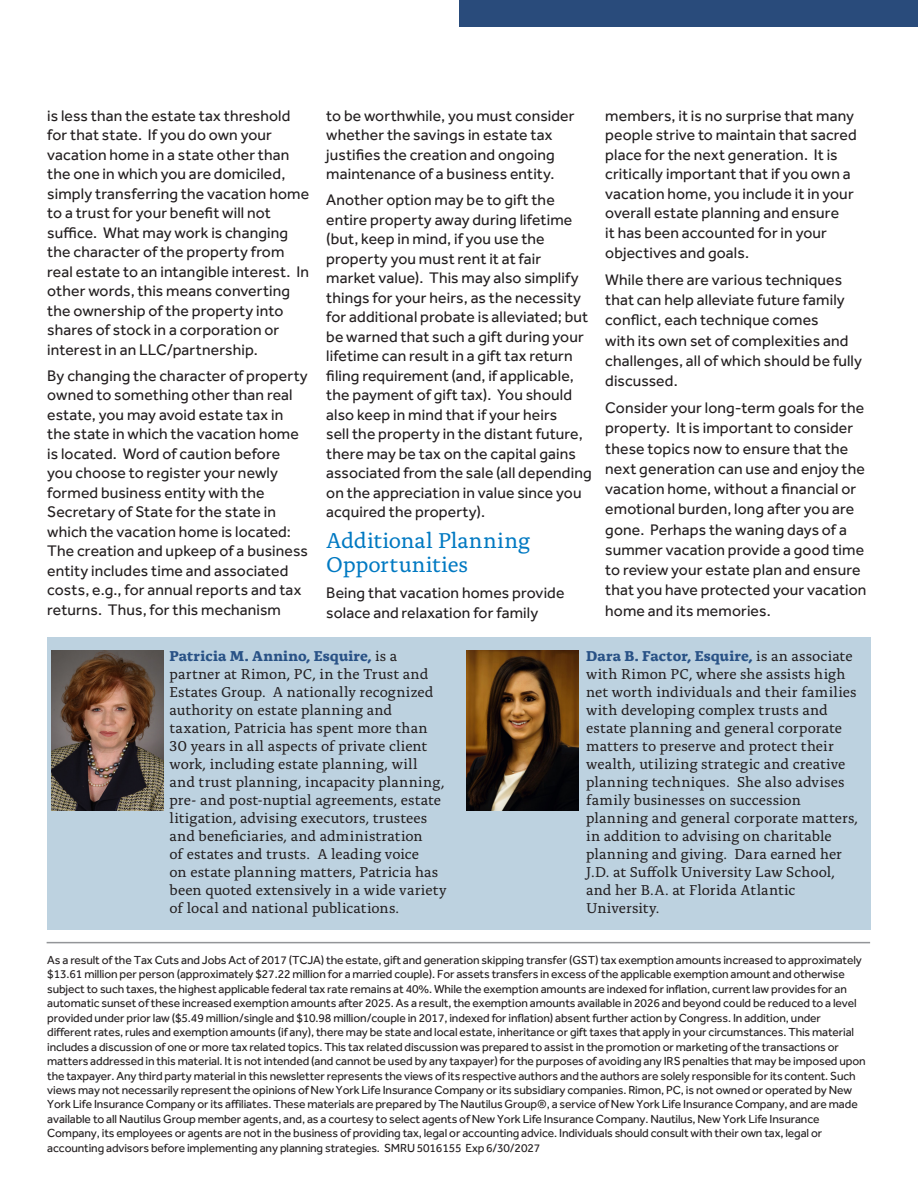
<style>
.page{position:relative;width:918px;height:1188px;background:#fff}
.page>*{position:absolute;margin:0;border:0;box-sizing:border-box;transform-origin:0 0}
.body_effra_10_12{font:22.5px/24px "Alda Pro";color:#0079c2}
.body_effra_10_12-2{font:15.75px/19.5px "Effra Pro";letter-spacing:.01em;color:#231f20}
.t1{font:15px/18px "Alda Pro";letter-spacing:.005em;color:#231f20}
.Fine_Print{font:12px/14.4px "Effra Pro";letter-spacing:-.01em;color:#231f20}
.s1{font-weight:700;color:#295286}
.s2{font-style:inherit}
</style>
<div class="page">
<div style="left:459px;top:0;width:459px;height:27px;background:#294b7b"></div>
<hr style="left:47px;top:942px;width:823px;height:1px;background:#939598">
<div style="left:47px;top:637px;width:824px;height:292px;background:#bdd2e0"></div>
<img style="left:52px;top:650px;width:111px;height:161px">
<img style="left:467px;top:650px;width:111px;height:161px">
<p class="body_effra_10_12-2" style="left:47px;top:105px;width:263px">is less than the estate tax threshold for that state. If you do own your vacation home in a state other than the one in which you are domiciled, simply transferring the vacation home to a trust for your benefit will not suffice. What may work is changing the character of the property from real estate to an intangible interest. In other words, this means converting the ownership of the property into shares of stock in a corporation or interest in an LLC/partnership.</p>
<p class="body_effra_10_12-2" style="left:47px;top:366px;width:262px">By changing the character of property owned to something other than real estate, you may avoid estate tax in the state in which the vacation home is located. Word of caution before you choose to register your newly formed business entity with the Secretary of State for the state in which the vacation home is located:<br>The creation and upkeep of a business entity includes time and associated costs, e.g., for annual reports and tax returns. Thus, for this mechanism</p>
<p class="body_effra_10_12-2" style="left:326px;top:105px;width:250px">to be worthwhile, you must consider whether the savings in estate tax justifies the creation and ongoing maintenance of a business entity.</p>
<p class="body_effra_10_12-2" style="left:326px;top:190px;width:267px">Another option may be to gift the entire property away during lifetime (but, keep in mind, if you use the property you must rent it at fair market value). This may also simplify things for your heirs, as the necessity for additional probate is alleviated; but be warned that such a gift during your lifetime can result in a gift tax return filing requirement (and, if applicable, the payment of gift tax). You should also keep in mind that if your heirs<br>sell the property in the distant future, there may be tax on the capital gains associated from the sale (all depending on the appreciation in value since you acquired the property).</p>
<p class="body_effra_10_12" style="left:326px;top:527px;width:205px">Additional Planning<br>Opportunities</p>
<p class="body_effra_10_12-2" style="left:326px;top:583px;width:240px">Being that vacation homes provide solace and relaxation for family</p>
<p class="body_effra_10_12-2" style="left:605px;top:105px;width:253px">members, it is no surprise that many people strive to maintain that sacred place for the next generation. It is critically important that if you own a vacation home, you include it in your overall estate planning and ensure<br>it has been accounted for in your objectives and goals.</p>
<p class="body_effra_10_12-2" style="left:605px;top:269px;width:258px;line-height:20.2px">While there are various techniques that can help alleviate future family conflict, each technique comes<br>with its own set of complexities and challenges, all of which should be fully discussed.</p>
<p class="body_effra_10_12-2" style="left:605px;top:398px;width:263px;line-height:20.2px">Consider your long-term goals for the property. It is important to consider these topics now to ensure that the next generation can use and enjoy the vacation home, without a financial or emotional burden, long after you are gone. Perhaps the waning days of a summer vacation provide a good time to review your estate plan and ensure that you have protected your vacation home and its memories.</p>
<p class="t1" style="left:170px;top:646px;width:278px"><span class="s1">Patricia M. Annino, Esquire,</span> is a partner at Rimon, PC, in the Trust and Estates Group. A nationally recognized authority on estate planning and taxation, Patricia has spent more than 30 years in all aspects of private client work, including estate planning, will and trust planning, incapacity planning, pre- and post-nuptial agreements, estate litigation, advising executors, trustees and beneficiaries, and administration<br>of estates and trusts. A leading voice<br>on estate planning matters, Patricia has been quoted extensively in a wide variety of local and national publications.</p>
<p class="t1" style="left:586px;top:646px;width:273px"><span class="s1">Dara B. Factor, Esquire,</span> is an associate with Rimon PC, where she assists high net worth individuals and their families with developing complex trusts and estate planning and general corporate matters to preserve and protect their wealth, utilizing strategic and creative planning techniques. She also advises family businesses on succession planning and general corporate matters, in addition to advising on charitable planning and giving. Dara earned her J.D. at Suffolk University Law School, and her B.A. at Florida Atlantic University.</p>
<p class="Fine_Print" style="left:47px;top:953px;width:820px">As a result of the Tax Cuts and Jobs Act of 2017 (TCJA) the estate, gift and generation skipping transfer (GST) tax exemption amounts increased to approximately $1<span class="s2">3.61</span> million per person (approximately $2<span class="s2">7</span>.<span class="s2">22</span> million for a married couple). For assets transfers in excess of the applicable exemption amount and otherwise subject to such taxes, the highest applicable federal tax rate remains at 40%. While the exemption amounts are indexed for inflation, current law provides for an automatic sunset of these increased exemption amounts after 2025. As a result, the exemption amounts available in 2026 and beyond could be reduced to a level provided under prior law ($5.49 million/single and $10.98 million/couple in 2017, indexed for inflation) absent further action by Congress. In addition, under different rates, rules and exemption amounts (if any), there may be state and local estate, inheritance or gift taxes that apply in your circumstances. This material includes a discussion of one or more tax related topics. This tax related discussion was prepared to assist in the promotion or marketing of the transactions or matters addressed in this material. It is not intended (and cannot be used by any taxpayer) for the purposes of avoiding any IRS penalties that may be imposed upon the taxpayer. Any third party material in this newsletter represents the views of its respective authors and the authors are solely responsible for its content. Such views may not necessarily represent the opinions of New York Life Insurance Company or its subsidiary companies. Rimon, PC, is not owned or operated by New York Life Insurance Company or its affiliates. These materials are prepared by The Nautilus Group®, a service of New York Life Insurance Company, and are made available to all Nautilus Group member agents, and, as a courtesy to select agents of New York Life Insurance Company. Nautilus, New York Life Insurance Company, its employees or agents are not in the business of providing tax, legal or accounting advice. Individuals should consult with their own tax, legal or accounting advisors before implementing any planning strategies. SMRU <span class="s2">5016155</span> Exp 6<span class="s2">/30/2027</span></p>
</div>
